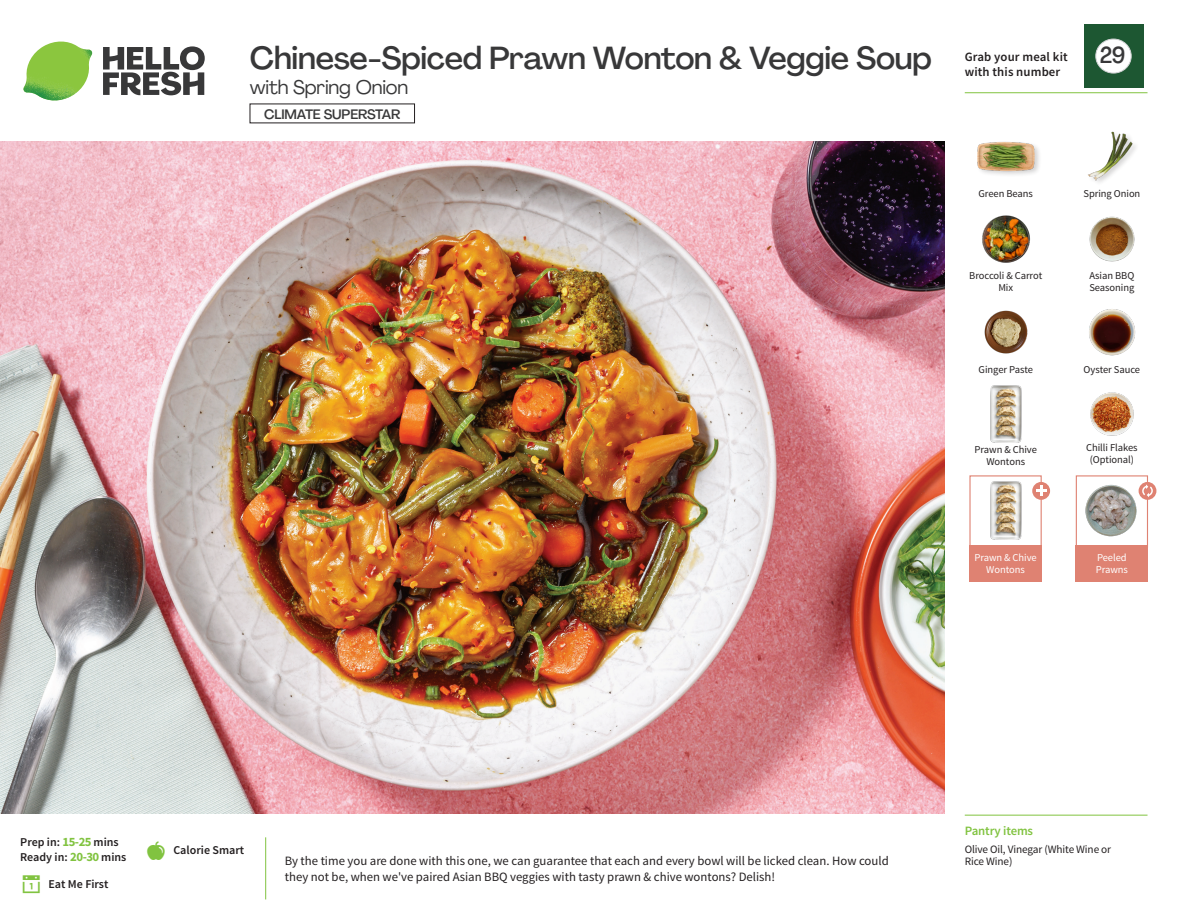
<style>
.page{position:relative;width:1188px;height:918px;background:#fff}
.page>*{position:absolute;margin:0;border:0;box-sizing:border-box;transform-origin:0 0}
._15_Titel_UK{font:500 31.5px "Agrandir";letter-spacing:-.01em;color:#383839}
._002_Label_Nr{font:500 22.8px "Agrandir";color:#383839;scale:.94 1}
._15_Titel_UK-2{font:19.5px "Agrandir";letter-spacing:-.01em;color:#383839}
.t1{font:500 13.5px "Agrandir";letter-spacing:-.01em;color:#383839}
.Step_6_Text_AU{font:12.75px/16.5px "Source Sans Pro";color:#231f20}
.t2{font:600 12.75px/15px "Source Sans Pro";letter-spacing:.01em;color:#231f20}
._04_Headers_Front{font:600 12.75px "Source Sans Pro";letter-spacing:-.01em;color:#81c340}
._04_Intro{font:600 12px "Source Sans Pro";color:#231f20}
._05_Pantry{font:11.25px/12px "Source Sans Pro";letter-spacing:-.01em;color:#231f20}
._18_FRONT_ingredients{font:10.5px/12px "Source Sans Pro";letter-spacing:-.005em;color:#231f20;text-align:center}
._18_FRONT_ingredients-2{font:10.5px/12px "Source Sans Pro";letter-spacing:-.005em;color:#fff}
.s1{font-weight:700;font-size:12.75px;color:#81c340}
</style>
<div class="page">
<svg style="left:103px;top:46px;width:102px;height:49px"></svg>
<img style="left:23px;top:42px;width:69px;height:59px">
<img style="left:0;top:142px;width:945px;height:672px">
<div style="left:1076px;top:475px;width:72px;height:73px;border:1px solid #df8272"></div>
<div style="left:1076px;top:545px;width:72px;height:37px;background:#df8272"></div>
<div style="left:969px;top:545px;width:73px;height:37px;background:#df8272"></div>
<img style="left:1086px;top:485px;width:51px;height:51px">
<div style="left:969px;top:475px;width:73px;height:73px;border:1px solid #df8272"></div>
<img style="left:990px;top:482px;width:44px;height:57px">
<svg style="left:1032px;top:482px;width:18px;height:18px"></svg>
<svg style="left:1036px;top:486px;width:10px;height:10px"></svg>
<div style="left:1139px;top:482px;width:17px;height:18px;background:#df8272;border-radius:50%"></div>
<svg style="left:1142px;top:484px;width:11px;height:13px"></svg>
<img style="left:1089px;top:309px;width:47px;height:47px">
<img style="left:1090px;top:392px;width:44px;height:44px">
<img style="left:990px;top:385px;width:32px;height:58px">
<img style="left:984px;top:310px;width:44px;height:44px">
<img style="left:982px;top:215px;width:48px;height:48px">
<img style="left:1089px;top:216px;width:46px;height:46px">
<div style="left:976px;top:140px;width:66px;height:38px;background:#231f20;opacity:.2"></div>
<img style="left:977px;top:140px;width:57px;height:38px">
<img style="left:1088px;top:131px;width:48px;height:51px">
<hr style="left:965px;top:815px;width:183px;height:1px;background:#81c340">
<hr style="left:965px;top:92px;width:183px;height:1px;background:#81c340">
<div style="left:1084px;top:24px;width:59px;height:64px;background:#1d5732"></div>
<div style="left:1096px;top:39px;width:35px;height:34px;background:#fff;border-radius:50%"></div>
<div style="left:1096px;top:39px;width:35px;height:34px;border:1px solid #d1d2d4;border-radius:50%"></div>
<p class="_15_Titel_UK" style="left:250px;top:39px;width:684px">Chinese-Spiced Prawn Wonton &amp; Veggie Soup</p>
<p class="_15_Titel_UK-2" style="left:250px;top:75px;width:160px">with Spring Onion</p>
<p class="t1" style="left:264px;top:106px;width:138px">CLIMATE SUPERSTAR</p>
<p class="t2" style="left:965px;top:50px;width:104px">Grab your meal kit with this number</p>
<p class="_002_Label_Nr" style="left:1100px;top:41px;width:29px">29</p>
<p class="_18_FRONT_ingredients" style="left:979px;top:188px;width:56px">Green Beans</p>
<p class="_18_FRONT_ingredients" style="left:1083px;top:188px;width:58px">Spring Onion</p>
<p class="_18_FRONT_ingredients" style="left:969px;top:270px;width:74px">Broccoli &amp; Carrot<br>Mix</p>
<p class="_18_FRONT_ingredients" style="left:1089px;top:270px;width:47px;text-align:left">Asian BBQ<br>Seasoning</p>
<p class="_18_FRONT_ingredients" style="left:979px;top:364px;width:56px">Ginger Paste</p>
<p class="_18_FRONT_ingredients" style="left:1084px;top:364px;width:58px">Oyster Sauce</p>
<p class="_18_FRONT_ingredients" style="left:975px;top:444px;width:64px">Prawn &amp; Chive<br>Wontons</p>
<p class="_18_FRONT_ingredients" style="left:1086px;top:441px;width:53px">Chilli Flakes (Optional)</p>
<p class="_18_FRONT_ingredients-2" style="left:974px;top:552px;width:64px;text-align:center">Prawn &amp; Chive<br>Wontons</p>
<p class="_18_FRONT_ingredients-2" style="left:1096px;top:552px;width:34px">Peeled<br>Prawns</p>
<p class="_04_Intro" style="left:20px;top:835px;width:100px">Prep in: <span class="s1">15-25</span> mins</p>
<p class="_04_Intro" style="left:20px;top:850px;width:108px">Ready in: <span class="s1">20-30</span> mins</p>
<p class="_04_Intro" style="left:48px;top:876px;width:62px">Eat Me First</p>
<p class="_04_Intro" style="left:173px;top:843px;width:72px">Calorie Smart</p>
<p class="Step_6_Text_AU" style="left:285px;top:852px;width:605px">By the time you are done with this one, we can guarantee that each and every bowl will be licked clean. How could they not be, when we've paired Asian BBQ veggies with tasty prawn &amp; chive wontons? Delish!</p>
<p class="_04_Headers_Front" style="left:965px;top:822px;width:70px">Pantry items</p>
<p class="_05_Pantry" style="left:965px;top:844px;width:148px">Olive Oil, Vinegar (White Wine or<br>Rice Wine)</p>
</div>
